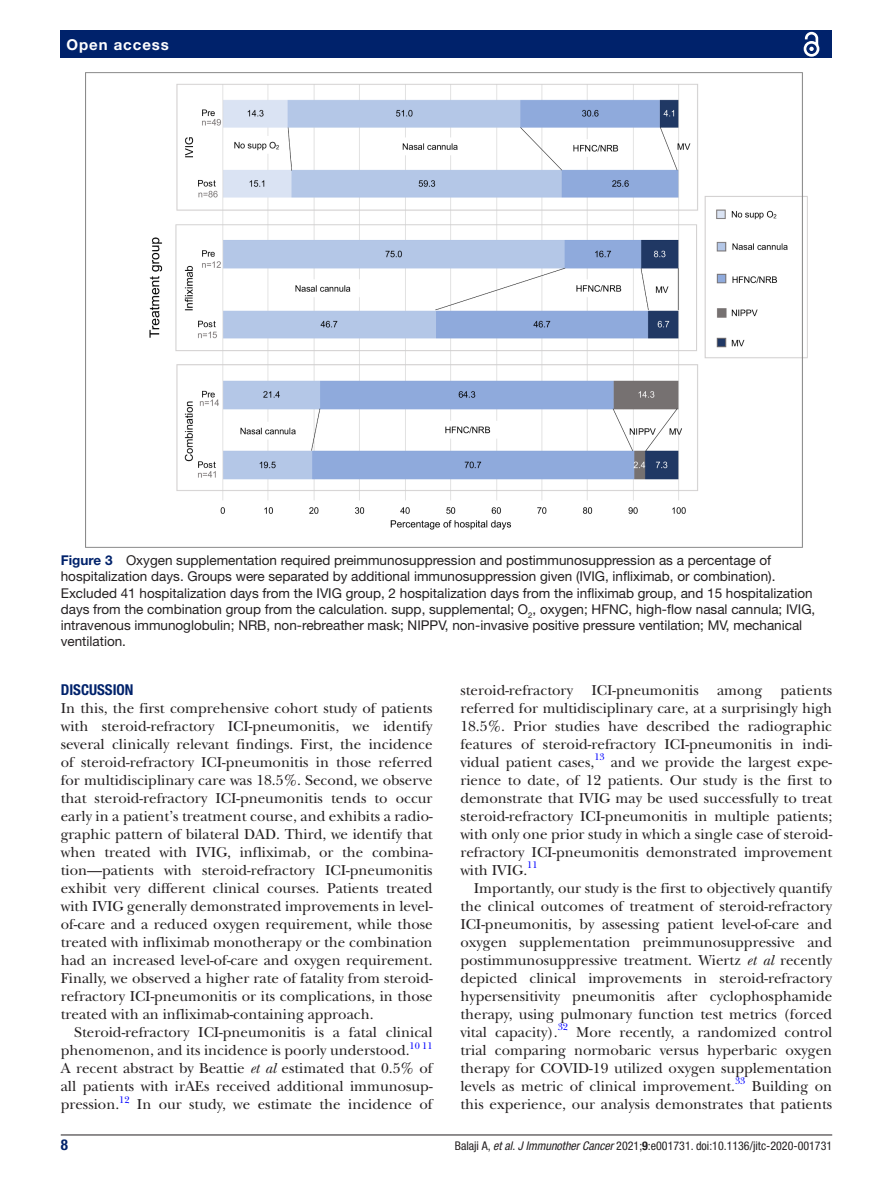
<style>
.page{position:relative;width:893px;height:1191px;background:#fff}
.page>*{position:absolute;margin:0;border:0;box-sizing:border-box;transform-origin:0 0}
.t1{font:15px/18px "New Baskerville";color:#231f20;text-align:justify}
.t2{font:700 condensed 15px "Helvetica Neue LT Std";color:#00226b}
.t3{font:700 15px "Helvetica Neue LT Std";letter-spacing:.065em;color:#fff}
.t4{font:13.5px/16.2px "Helvetica Neue LT Std";color:#231f20}
.t5{font:condensed 12px "Helvetica Neue LT Std";color:#231f20}
.t6{font:9.9px "New Baskerville";color:#00f}
.s1{font-weight:700;color:#00226b}
.s2{font-style:italic}
.s3{font-weight:700}
</style>
<div class="page">
<hr style="left:61px;top:1134px;width:771px;height:1px;background:#231f20">
<div style="left:61px;top:31px;width:771px;height:27px;background:#00226b"></div>
<svg style="left:803px;top:31px;width:17px;height:26px"></svg>
<img style="left:85px;top:73px;width:723px;height:474px">
<p class="t3" style="left:66px;top:35px;width:104px">Open access</p>
<p class="t4" style="left:61px;top:552px;width:756px"><span class="s1">Figure 3</span> Oxygen supplementation required preimmunosuppression and postimmunosuppression as a percentage of hospitalization days. Groups were separated by additional immunosuppression given (IVIG, infliximab, or combination).<br>Excluded 41 hospitalization days from the IVIG group, 2 hospitalization days from the infliximab group, and 15 hospitalization days from the combination group from the calculation. supp, supplemental; O<sub>2</sub>, oxygen; HFNC, high-flow nasal cannula; IVIG, intravenous immunoglobulin; NRB, non-rebreather mask; NIPPV, non-invasive positive pressure ventilation; MV, mechanical ventilation.</p>
<p class="t2" style="left:61px;top:681px;width:74px">DISCUSSION</p>
<p class="t1" style="left:61px;top:699px;width:373px">In this, the first comprehensive cohort study of patients with steroid-refractory ICI-pneumonitis, we identify several clinically relevant findings. First, the incidence of steroid-refractory ICI-pneumonitis in those referred for multidisciplinary care was 18.5%. Second, we observe that steroid-refractory ICI-pneumonitis tends to occur early in a patient’s treatment course, and exhibits a radio&shy;graphic pattern of bilateral DAD. Third, we identify that when treated with IVIG, infliximab, or the combina&shy;tion—patients with steroid-refractory ICI-pneumonitis exhibit very different clinical courses. Patients treated with IVIG generally demonstrated improvements in level&shy;of-care and a reduced oxygen requirement, while those treated with infliximab monotherapy or the combination had an increased level-of-care and oxygen requirement.<br>Finally, we observed a higher rate of fatality from steroid&shy;refractory ICI-pneumonitis or its complications, in those treated with an infliximab-containing approach.</p>
<p class="t1" style="left:61px;top:1023px;width:373px;text-indent:13px">Steroid-refractory ICI-pneumonitis is a fatal clinical phenomenon, and its incidence is poorly understood.</p>
<p class="t6" style="left:410px;top:1039px;width:25px">10 11</p>
<p class="t1" style="left:61px;top:1059px;width:373px">A recent abstract by Beattie <span class="s2">et al</span> estimated that 0.5% of all patients with irAEs received additional immunosup&shy;pression.</p>
<p class="t6" style="left:119px;top:1093px;width:12px">12</p>
<p class="t1" style="left:137px;top:1095px;width:297px">In our study, we estimate the incidence of</p>
<p class="t1" style="left:460px;top:681px;width:373px">steroid-refractory ICI-pneumonitis among patients referred for multidisciplinary care, at a surprisingly high 18.5%. Prior studies have described the radiographic features of steroid-refractory ICI-pneumonitis in indi&shy;vidual patient cases,</p>
<p class="t6" style="left:594px;top:751px;width:12px">13</p>
<p class="t1" style="left:460px;top:753px;width:373px;text-indent:150px">and we provide the largest expe&shy;rience to date, of 12 patients. Our study is the first to demonstrate that IVIG may be used successfully to treat steroid-refractory ICI-pneumonitis in multiple patients; with only one prior study in which a single case of steroid&shy;refractory ICI-pneumonitis demonstrated improvement with IVIG.<sup>11</sup></p>
<p class="t1" style="left:460px;top:879px;width:373px;text-indent:14px">Importantly, our study is the first to objectively quantify the clinical outcomes of treatment of steroid-refractory ICI-pneumonitis, by assessing patient level-of-care and oxygen supplementation preimmunosuppressive and postimmunosuppressive treatment. Wiertz <span class="s2">et al</span> recently depicted clinical improvements in steroid-refractory hypersensitivity pneumonitis after cyclophosphamide therapy, using pulmonary function test metrics (forced vital capacity).</p>
<p class="t6" style="left:558px;top:1021px;width:12px">32</p>
<p class="t1" style="left:460px;top:1023px;width:373px;text-indent:116px">More recently, a randomized control trial comparing normobaric versus hyperbaric oxygen therapy for COVID-19 utilized oxygen supplementation levels as metric of clinical improvement.</p>
<p class="t6" style="left:735px;top:1075px;width:12px">33</p>
<p class="t1" style="left:460px;top:1077px;width:373px;text-align:right">Building on<br>this experience, our analysis demonstrates that patients</p>
<p class="t2" style="left:61px;top:1135px;width:9px">8</p>
<p class="t5" style="left:455px;top:1138px;width:379px">Balaji A, <span class="s2">et al</span>. <span class="s2">J Immunother Cancer</span> 2021;<span class="s3">9</span>:e001731. doi:10.1136/jitc-2020-001731</p>
</div>
